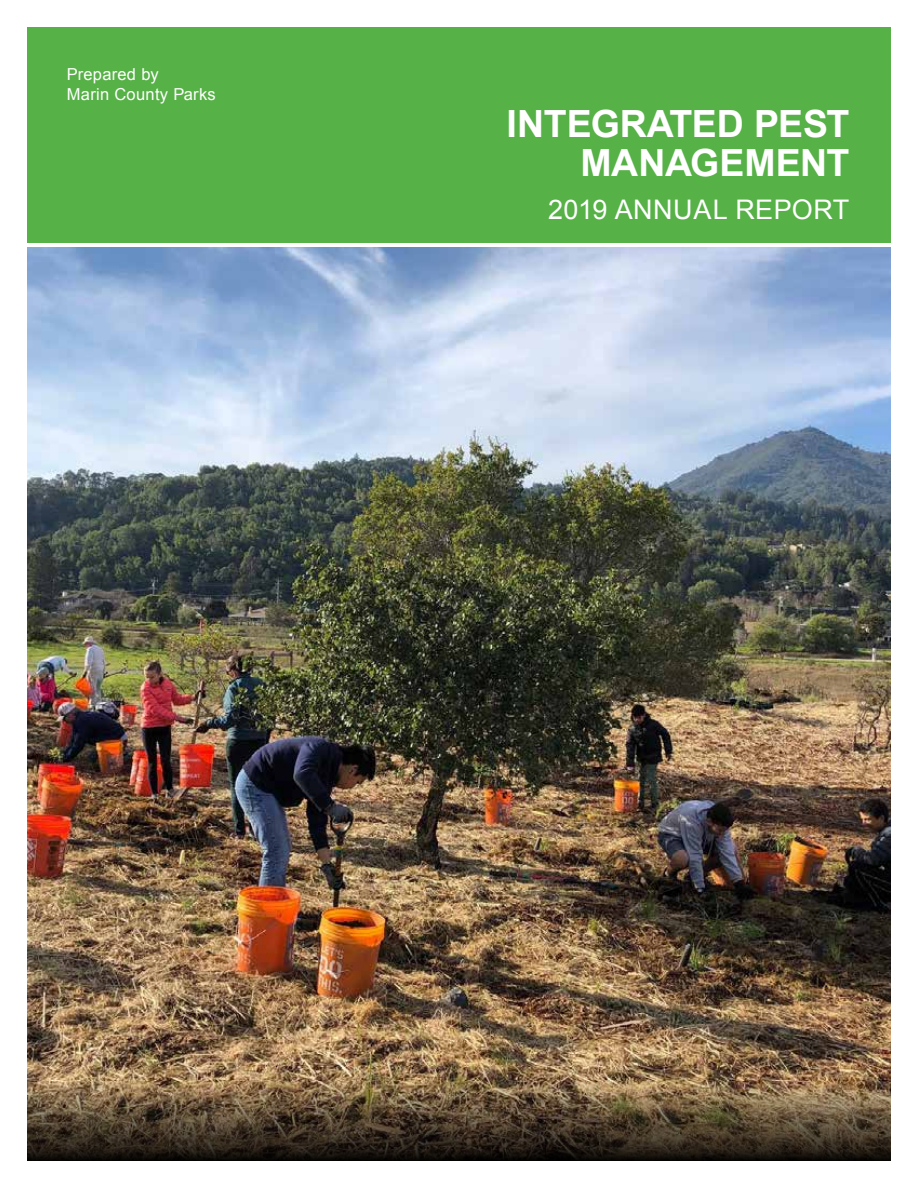
<style>
.page{position:relative;width:918px;height:1188px;background:#fff}
.page>*{position:absolute;margin:0;border:0;box-sizing:border-box;transform-origin:0 0}
.t1{font:700 37.5px/39px "Arial";letter-spacing:-.01em;color:#fff;text-align:right}
.t2{font:27px "Arial";letter-spacing:.02em;color:#fff}
.t3{font:16.5px/19.5px "Arial";letter-spacing:.02em;color:#fff}
</style>
<div class="page">
<img style="left:27px;top:248px;width:864px;height:832px">
<div style="left:27px;top:27px;width:864px;height:216px;background:#56b146"></div>
<svg style="left:27px;top:1080px;width:864px;height:81px"></svg>
<p class="t3" style="left:67px;top:65px;width:150px">Prepared by<br>Marin County Parks</p>
<h1 class="t1" style="left:506px;top:105px;width:345px">INTEGRATED PEST<br>MANAGEMENT</h1>
<h2 class="t2" style="left:548px;top:192px;width:303px">2019 ANNUAL REPORT</h2>
</div>
